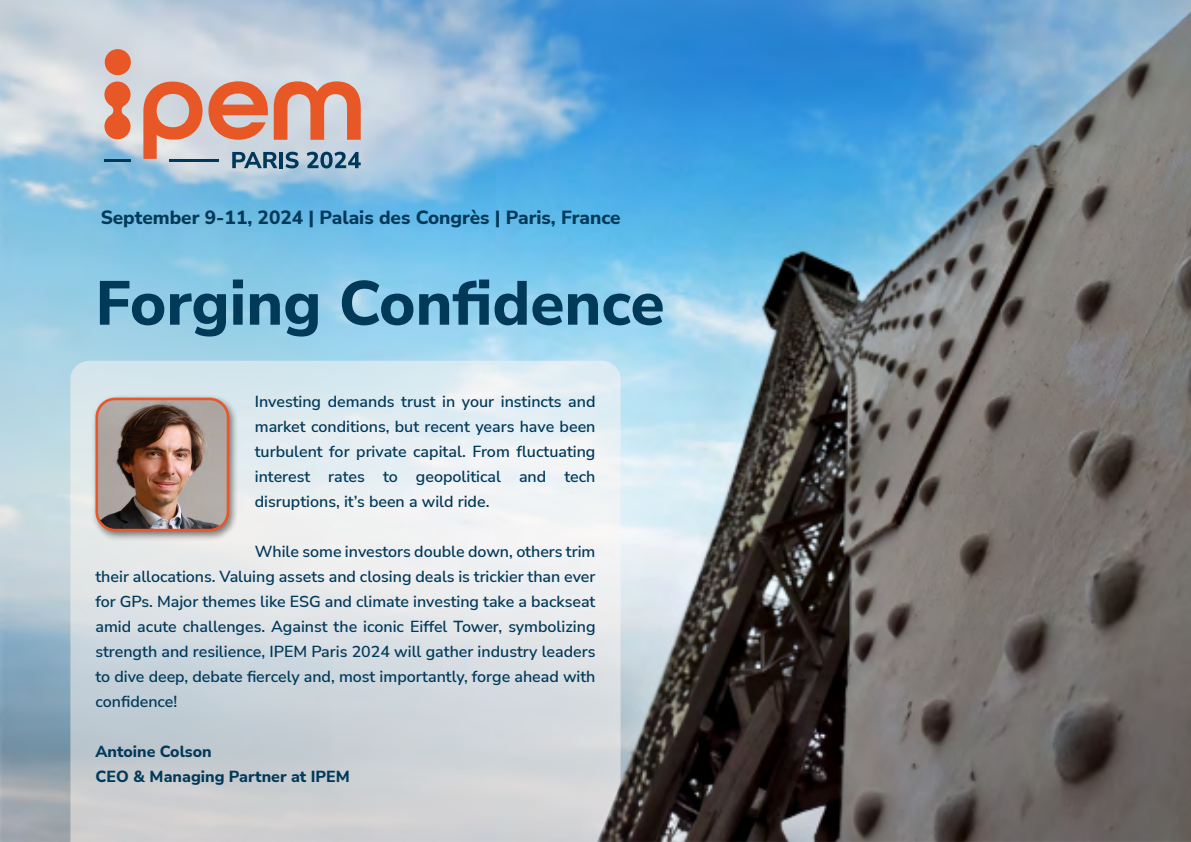
<style>
.page{position:relative;width:1191px;height:842px;background:#fff}
.page>*{position:absolute;margin:0;border:0;box-sizing:border-box;transform-origin:0 0}
.t1{font:800 62.1px "Nunito Sans";color:#013959}
.t2{font:800 19px "Nunito Sans";color:#013959}
.t3{font:600 16px/25px "Nunito Sans";color:#013959;text-align:justify}
.t4{font:800 16px/25px "Nunito Sans";color:#013959}
</style>
<div class="page">
<img style="left:0;top:0;width:1191px;height:842px">
<svg style="left:70px;top:361px;width:550px;height:481px;background:#dae0e3"></svg>
<svg style="left:232px;top:152px;width:45px;height:16px"></svg>
<hr style="left:279px;top:152px;width:4px;height:16px;background:#003859">
<svg style="left:285px;top:152px;width:14px;height:16px"></svg>
<svg style="left:307px;top:152px;width:54px;height:16px"></svg>
<svg style="left:143px;top:82px;width:59px;height:77px;background:#de9882"></svg>
<svg style="left:208px;top:81px;width:60px;height:59px;background:#dd8a70"></svg>
<svg style="left:274px;top:81px;width:87px;height:59px;background:#dc937d"></svg>
<div style="left:105px;top:49px;width:26px;height:26px;background:#e85726;border-radius:50%"></div>
<svg style="left:104px;top:81px;width:27px;height:58px;background:#e37c5b"></svg>
<hr style="left:104px;top:159px;width:27px;height:2px;background:#003859">
<hr style="left:169px;top:159px;width:50px;height:2px;background:#003859">
<div style="left:91px;top:393px;width:148px;height:148px;background:#000;opacity:.5"></div>
<img style="left:97px;top:399px;width:131px;height:131px">
<div style="left:95px;top:398px;width:134px;height:133px;border:3px solid #e95629;border-radius:18px"></div>
<p class="t2" style="left:101px;top:204px;width:521px">September 9-11, 2024 | Palais des Congrès | Paris, France</p>
<h1 class="t1" style="left:95px;top:259px;width:570px">Forging Confidence</h1>
<p class="t3" style="left:255px;top:388px;width:342px">Investing demands trust in your instincts and market conditions, but recent years have been turbulent for private capital. From fluctuating interest rates to geopolitical and tech disruptions, it’s been a wild ride.</p>
<p class="t3" style="left:95px;top:538px;width:501px;text-indent:159px">While some investors double down, others trim their allocations. Valuing assets and closing deals is trickier than ever for GPs. Major themes like ESG and climate investing take a backseat amid acute challenges. Against the iconic Eiffel Tower, symbolizing strength and resilience, IPEM Paris 2024 will gather industry leaders to dive deep, debate fiercely and, most importantly, forge ahead with confidence!</p>
<p class="t4" style="left:95px;top:738px;width:256px">Antoine Colson<br>CEO &amp; Managing Partner at IPEM</p>
</div>
